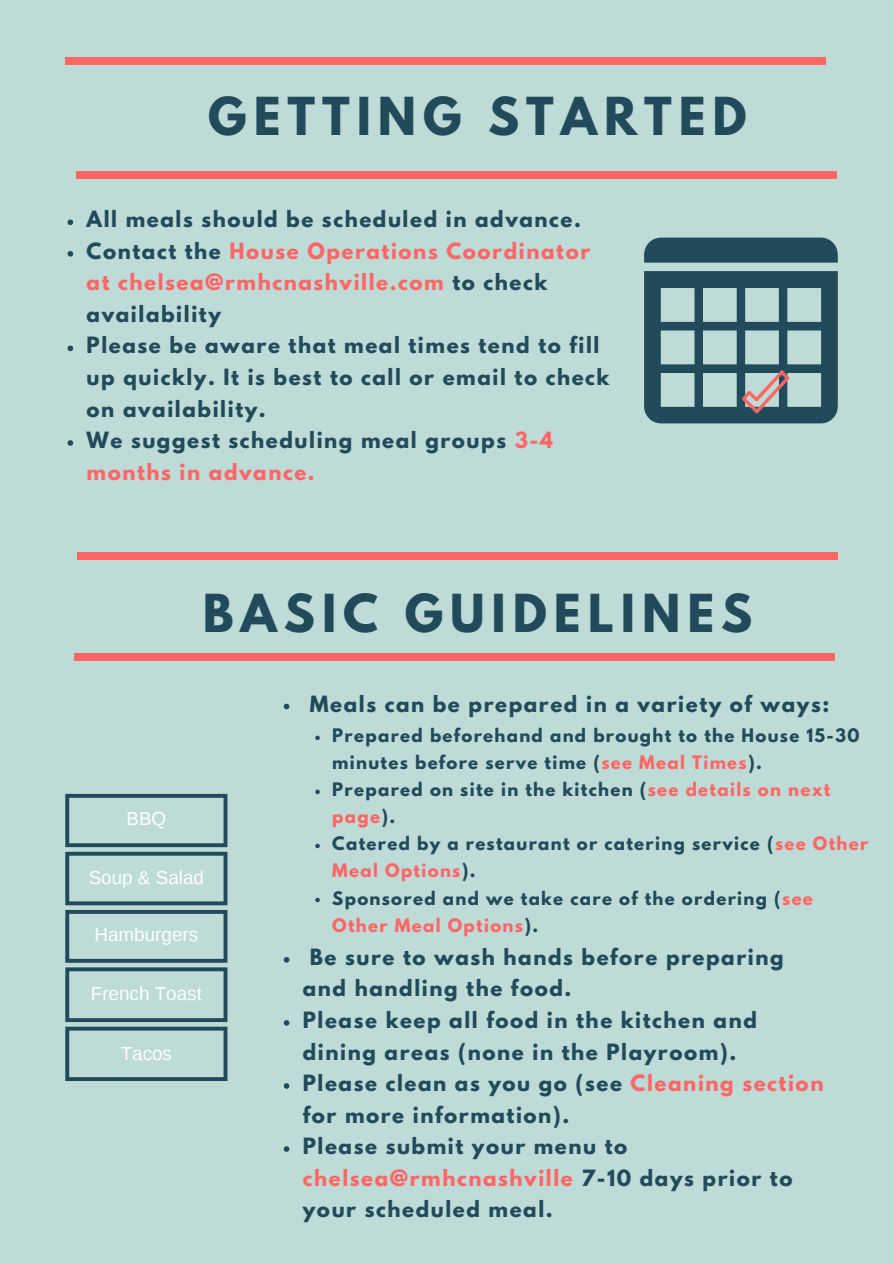
<style>
.page{position:relative;width:893px;height:1263px;background:#bedbd7}
.page>*{position:absolute;margin:0;border:0;box-sizing:border-box;transform-origin:0 0}
.t1{font:700 46.35px "League Spartan";letter-spacing:.15em;color:#214b5b}
.t2{font:700 19.8px/31.5px "League Spartan";letter-spacing:.08em;color:#214b5b}
.t3{font:18.9px "Liberation Sans";color:#fff}
.t4{font:700 16.5px/27px "League Spartan";letter-spacing:.08em;color:#214b5b}
.s1{color:#ff6767}
</style>
<div class="page">
<div style="left:76px;top:171px;width:760px;height:8px;background:#ff6767"></div>
<div style="left:65px;top:57px;width:761px;height:8px;background:#ff6767"></div>
<svg style="left:68px;top:219px;width:5px;height:6px"></svg>
<svg style="left:68px;top:251px;width:5px;height:6px"></svg>
<svg style="left:68px;top:346px;width:5px;height:5px"></svg>
<svg style="left:68px;top:440px;width:5px;height:6px"></svg>
<svg style="left:284px;top:704px;width:5px;height:5px"></svg>
<div style="left:77px;top:552px;width:761px;height:8px;background:#ff6767"></div>
<div style="left:74px;top:653px;width:761px;height:8px;background:#ff6767"></div>
<svg style="left:644px;top:238px;width:194px;height:25px;background:#27505f"></svg>
<svg style="left:644px;top:271px;width:194px;height:152px"></svg>
<svg style="left:65px;top:794px;width:162px;height:287px"></svg>
<svg style="left:284px;top:957px;width:5px;height:6px"></svg>
<svg style="left:284px;top:1020px;width:5px;height:6px"></svg>
<svg style="left:284px;top:1083px;width:5px;height:6px"></svg>
<svg style="left:284px;top:1146px;width:5px;height:6px"></svg>
<svg style="left:315px;top:736px;width:5px;height:4px"></svg>
<svg style="left:315px;top:790px;width:5px;height:4px"></svg>
<svg style="left:315px;top:844px;width:5px;height:4px"></svg>
<svg style="left:315px;top:898px;width:5px;height:4px"></svg>
<h1 class="t1" style="left:208px;top:93px;width:540px">GETTING STARTED</h1>
<p class="t2" style="left:87px;top:206px;width:524px">All meals should be scheduled in advance.<br>Contact the <span class="s1">House Operations Coordinator at chelsea@rmhcnashville.com</span> to check availability<br>Please be aware that meal times tend to fill up quickly. It is best to call or email to check on availability.<br>We suggest scheduling meal groups <span class="s1">3-4 months in advance.</span></p>
<h1 class="t1" style="left:203px;top:590px;width:551px">BASIC GUIDELINES</h1>
<p class="t3" style="left:126px;top:808px;width:41px">BBQ</p>
<p class="t3" style="left:89px;top:867px;width:117px">Soup &amp; Salad</p>
<p class="t3" style="left:94px;top:924px;width:105px">Hamburgers</p>
<p class="t3" style="left:91px;top:983px;width:113px">French Toast</p>
<p class="t3" style="left:121px;top:1042px;width:53px">Tacos</p>
<p class="t2" style="left:310px;top:690px;width:521px">Meals can be prepared in a variety of ways:</p>
<p class="t4" style="left:332px;top:724px;width:538px">Prepared beforehand and brought to the House 15-30 minutes before serve time (<span class="s1">see Meal Times</span>).<br>Prepared on site in the kitchen (<span class="s1">see details on next page</span>).<br>Catered by a restaurant or catering service (<span class="s1">see Other Meal Options</span>).<br>Sponsored and we take care of the ordering (<span class="s1">see Other Meal Options</span>).</p>
<p class="t2" style="left:303px;top:944px;width:522px;text-indent:7px">Be sure to wash hands before preparing and handling the food.<br>Please keep all food in the kitchen and dining areas (none in the Playroom).<br>Please clean as you go (see <span class="s1">Cleaning section </span>for more information).<br>Please submit your menu to <span class="s1">chelsea@rmhcnashville</span> 7-10 days prior to your scheduled meal.</p>
</div>
